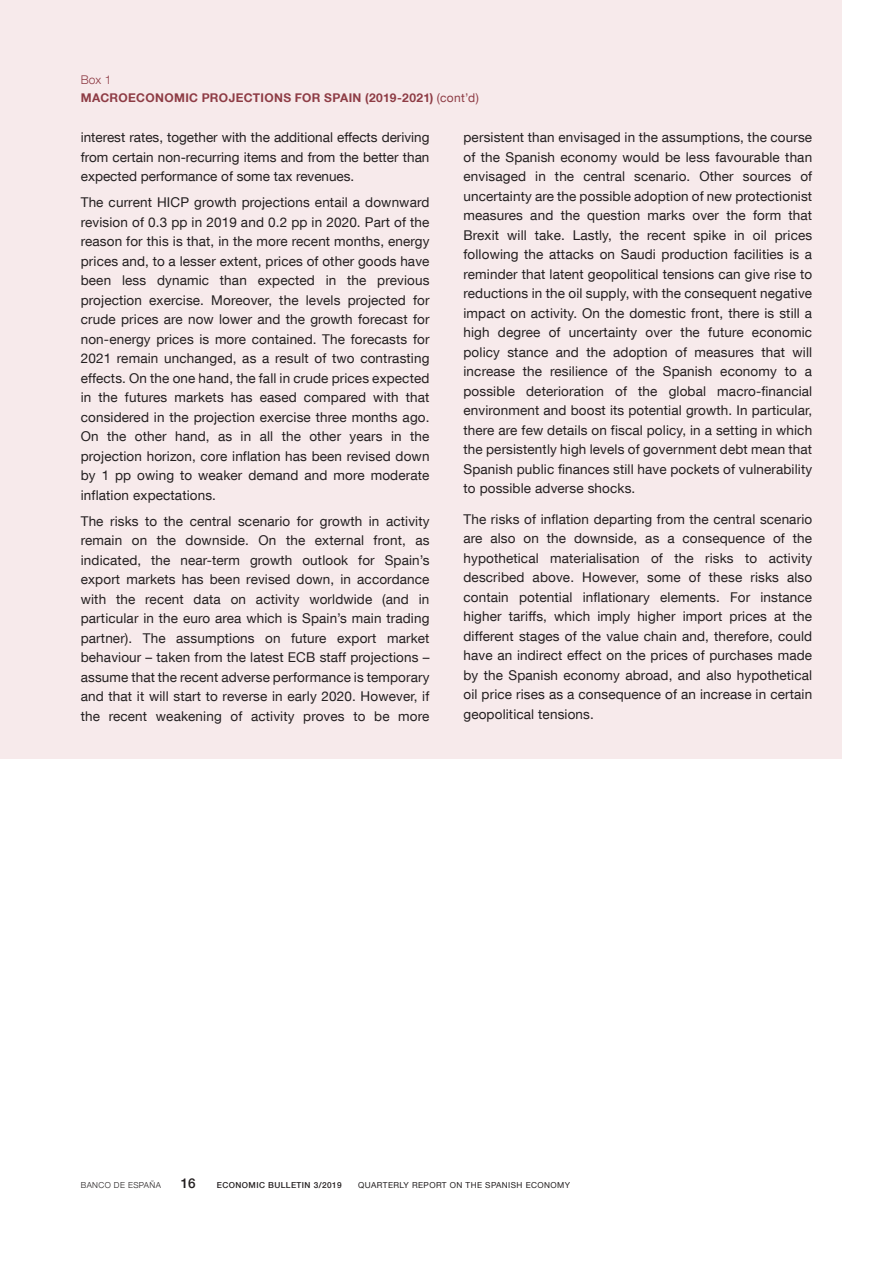
<style>
.page{position:relative;width:893px;height:1263px;background:#fff}
.page>*{position:absolute;margin:0;border:0;box-sizing:border-box;transform-origin:0 0}
.Texto_recuadro{font:13.5px/19.5px "Bd E Neue Helvetica";letter-spacing:.01em;color:#231f20;text-align:justify}
.t1{font:500 13.5px "Bd E Neue Helvetica";color:#231f20}
.Título_recuadro{font:700 12px "Bd E Neue Helvetica";letter-spacing:.03em;color:#8e3c45}
.Numero_recuadro{font:300 12px "Bd E Neue Helvetica";color:#8e3c45}
.t2{font:8.25px "Bd E Neue Helvetica";letter-spacing:.05em;color:#231f20}
.t3{font:500 8.25px "Bd E Neue Helvetica";letter-spacing:.05em;color:#231f20}
.t4{font:300 8.25px "Bd E Neue Helvetica";letter-spacing:.05em;color:#231f20}
.s1{font-weight:400}
</style>
<div class="page">
<div style="left:0;top:0;width:842px;height:758px;background:#f7eaeb"></div>
<p class="Numero_recuadro" style="left:81px;top:72px;width:32px">Box 1</p>
<p class="Título_recuadro" style="left:81px;top:90px;width:399px">MACROECONOMIC PROJECTIONS FOR SPAIN (2019-2021) <span class="s1">(cont’d)</span></p>
<p class="Texto_recuadro" style="left:81px;top:128px;width:350px">interest rates, together with the additional effects deriving from certain non-recurring items and from the better than expected performance of some tax revenues.</p>
<p class="Texto_recuadro" style="left:81px;top:192px;width:350px">The current HICP growth projections entail a downward revision of 0.3 pp in 2019 and 0.2 pp in 2020. Part of the reason for this is that, in the more recent months, energy prices and, to a lesser extent, prices of other goods have been less dynamic than expected in the previous projection exercise. Moreover, the levels projected for crude prices are now lower and the growth forecast for non-energy prices is more contained. The forecasts for 2021 remain unchanged, as a result of two contrasting effects. On the one hand, the fall in crude prices expected in the futures markets has eased compared with that considered in the projection exercise three months ago.<br>On the other hand, as in all the other years in the projection horizon, core inflation has been revised down by 1 pp owing to weaker demand and more moderate inflation expectations.</p>
<p class="Texto_recuadro" style="left:81px;top:511px;width:350px">The risks to the central scenario for growth in activity remain on the downside. On the external front, as indicated, the near-term growth outlook for Spain’s export markets has been revised down, in accordance with the recent data on activity worldwide (and in particular in the euro area which is Spain’s main trading partner). The assumptions on future export market behaviour – taken from the latest ECB staff projections – assume that the recent adverse performance is temporary and that it will start to reverse in early 2020. However, if the recent weakening of activity proves to be more</p>
<p class="Texto_recuadro" style="left:463px;top:128px;width:350px">persistent than envisaged in the assumptions, the course of the Spanish economy would be less favourable than envisaged in the central scenario. Other sources of uncertainty are the possible adoption of new protectionist measures and the question marks over the form that Brexit will take. Lastly, the recent spike in oil prices following the attacks on Saudi production facilities is a reminder that latent geopolitical tensions can give rise to reductions in the oil supply, with the consequent negative impact on activity. On the domestic front, there is still a high degree of uncertainty over the future economic policy stance and the adoption of measures that will increase the resilience of the Spanish economy to a possible deterioration of the global macro-financial environment and boost its potential growth. In particular, there are few details on fiscal policy, in a setting in which the persistently high levels of government debt mean that Spanish public finances still have pockets of vulnerability to possible adverse shocks.</p>
<p class="Texto_recuadro" style="left:463px;top:509px;width:350px">The risks of inflation departing from the central scenario are also on the downside, as a consequence of the hypothetical materialisation of the risks to activity described above. However, some of these risks also contain potential inflationary elements. For instance higher tariffs, which imply higher import prices at the different stages of the value chain and, therefore, could have an indirect effect on the prices of purchases made by the Spanish economy abroad, and also hypothetical oil price rises as a consequence of an increase in certain geopolitical tensions.</p>
<p class="t4" style="left:81px;top:1180px;width:82px">BANCO DE ESPAÑA</p>
<p class="t1" style="left:181px;top:1175px;width:16px">16</p>
<p class="t3" style="left:217px;top:1180px;width:126px">ECONOMIC BULLETIN 3/2019</p>
<p class="t2" style="left:358px;top:1180px;width:214px">QUARTERLY REPORT ON THE SPANISH ECONOMY</p>
</div>
